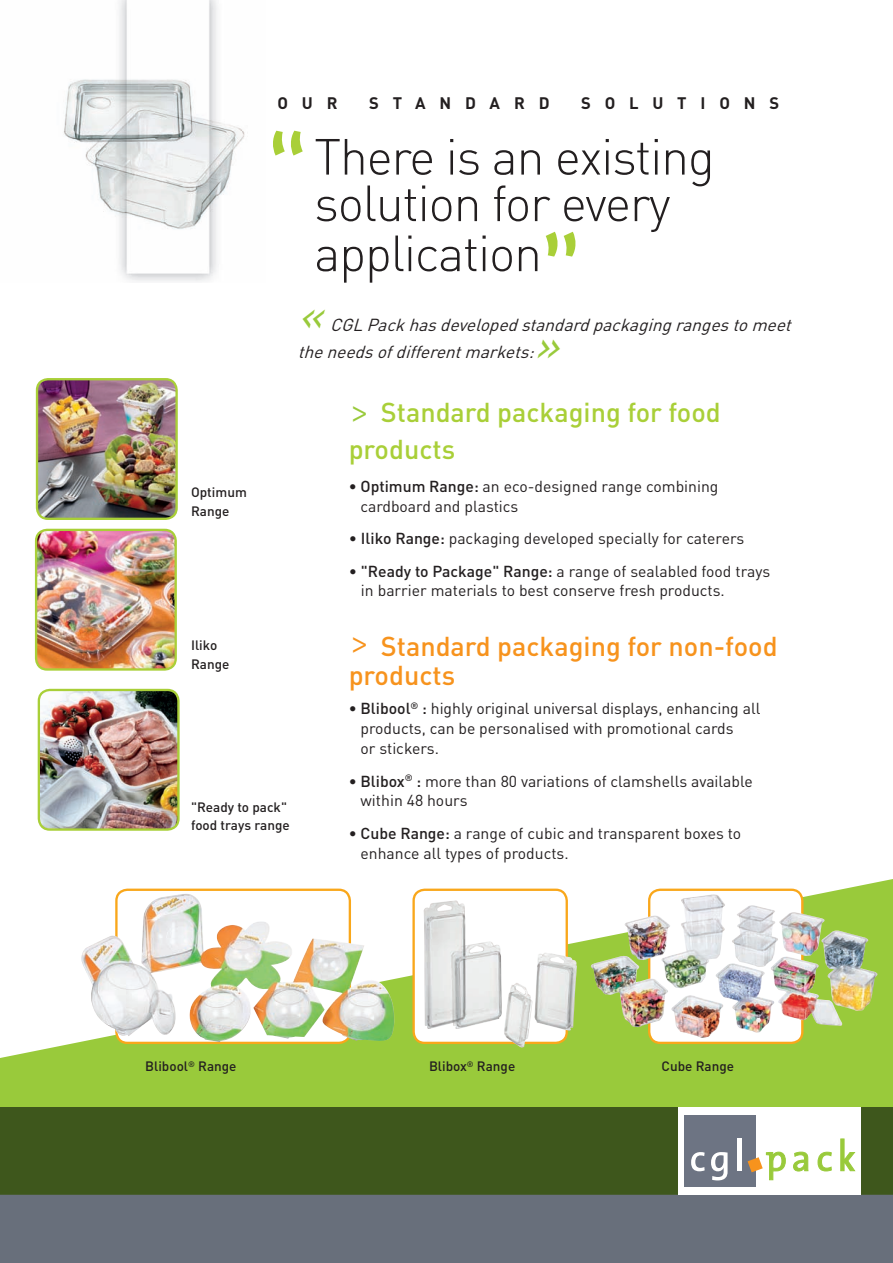
<style>
.page{position:relative;width:893px;height:1263px;background:#fff}
.page>*{position:absolute;margin:0;border:0;box-sizing:border-box;transform-origin:0 0}
.t1{font:500 97.5px "Bliss";color:#a9cf38}
.t2{font:300 49.95px/49.9px "DIN";letter-spacing:-.025em;color:#231f20}
.t3{font:italic 45px "DIN";color:#99ca3b}
.t4{font:500 27px/29px "DIN";color:#f7931d}
.t5{font:500 27px/37.3px "DIN";color:#a9cf38}
.t6{font:italic 17.25px/26.4px "DIN";color:#231f20}
.t7{font:700 16.5px "DIN";letter-spacing:.84em;color:#231f20}
.t8{font:15.75px/19.8px "DIN";color:#231f20}
.t9{font:500 13.5px/18.8px "DIN";color:#231f20}
.s1{font-weight:300;font-size:42px;color:#99ca3b}
.s2{font-weight:500}
.s3{font-weight:300;font-size:42px}
</style>
<div class="page">
<svg style="left:0;top:879px;width:893px;height:228px;fill:#99ca3b"></svg>
<img style="left:649px;top:890px;width:153px;height:153px;border-radius:11px">
<div style="left:648px;top:888px;width:155px;height:156px;border:2px solid #f9a71b;border-radius:11px"></div>
<svg style="left:414px;top:890px;width:153px;height:153px"></svg>
<div style="left:412px;top:888px;width:156px;height:156px;border:2px solid #f9a71b;border-radius:11px"></div>
<svg style="left:0;top:1107px;width:893px;height:156px;fill:#3e571c"></svg>
<img style="left:64px;top:0;width:181px;height:282px">
<img style="left:37px;top:531px;width:137px;height:137px">
<div style="left:35px;top:529px;width:142px;height:142px;border:2px solid #a9cf38;border-radius:11px"></div>
<img style="left:424px;top:900px;width:133px;height:129px">
<img style="left:39px;top:381px;width:136px;height:137px">
<div style="left:36px;top:378px;width:142px;height:142px;border:2px solid #a9cf38;border-radius:11px"></div>
<img style="left:39px;top:690px;width:138px;height:138px">
<div style="left:38px;top:689px;width:142px;height:142px;border:2px solid #a9cf38;border-radius:11px"></div>
<div style="left:115px;top:888px;width:236px;height:156px;border:2px solid #f9a71b;border-radius:11px"></div>
<img style="left:81px;top:894px;width:314px;height:148px">
<img style="left:661px;top:894px;width:130px;height:94px">
<div style="left:678px;top:1107px;width:183px;height:88px;background:#fff"></div>
<div style="left:684px;top:1115px;width:71px;height:71px;background:#6d7483"></div>
<svg style="left:691px;top:1152px;width:14px;height:19px"></svg>
<svg style="left:711px;top:1152px;width:17px;height:28px"></svg>
<hr style="left:737px;top:1138px;width:4px;height:33px;background:#fff">
<svg style="left:748px;top:1152px;width:38px;height:28px"></svg>
<svg style="left:793px;top:1151px;width:15px;height:20px"></svg>
<svg style="left:817px;top:1152px;width:15px;height:19px"></svg>
<svg style="left:840px;top:1138px;width:15px;height:33px"></svg>
<p class="t7" style="left:277px;top:93px;width:62px">OUR</p>
<p class="t7" style="left:369px;top:93px;width:89px">STAND</p>
<p class="t7" style="left:490px;top:93px;width:59px">ARD</p>
<p class="t7" style="left:581px;top:93px;width:200px">SOLUTION S</p>
<h1 class="t1" style="left:268px;top:118px;width:41px">‘‘</h1>
<h2 class="t2" style="left:314px;top:130px;width:402px">There is an existing</h2>
<h2 class="t2" style="left:314px;top:176px;width:358px">solution for every application</h2>
<h1 class="t1" style="left:580px;top:269px;width:41px;rotate:-180deg">‘‘</h1>
<h3 class="t3" style="left:298px;top:290px;width:41px">«</h3>
<p class="t6" style="left:298px;top:312px;width:500px;text-indent:33px">CGLPackhasdevelopedstandardpackagingrangestomeet theneedsofdifferentmarkets:</p>
<h3 class="t3" style="left:533px;top:319px;width:41px">»</h3>
<p class="t9" style="left:191px;top:482px;width:57px">Optimum<br>Range</p>
<p class="t9" style="left:191px;top:635px;width:40px">I liko<br>Range</p>
<p class="t9" style="left:191px;top:797px;width:100px">"Ready to pack" food trays range</p>
<h3 class="t5" style="left:349px;top:392px;width:374px"><span class="s1">&gt;</span> Standard packaging for food products</h3>
<p class="t8" style="left:361px;top:476px;width:359px;text-indent:-12px"><span class="s2">• Optimum Range:</span> an eco-designed range combining cardboard and plastics</p>
<p class="t8" style="left:349px;top:529px;width:397px">• <span class="s2">I liko Range:</span> packaging developed specially for caterers</p>
<p class="t8" style="left:361px;top:561px;width:411px;text-indent:-12px">• <span class="s2">"Ready to Package" Range:</span> a range of sealabled food trays in barrier materials to best conserve fresh products.</p>
<h3 class="t4" style="left:349px;top:631px;width:430px"><span class="s3">&gt;</span> Standard packaging for non-food products</h3>
<p class="t8" style="left:361px;top:699px;width:401px;text-indent:-12px"><span class="s2">• Blibool</span><sup>®</sup> <span class="s2">:</span> highly original universal displays, enhancing all products, can be personalised with promotional cards<br>or stickers.</p>
<p class="t8" style="left:361px;top:771px;width:394px;text-indent:-12px"><span class="s2">• Blibox</span><sup>®</sup> <span class="s2">:</span> more than 80 variations of clamshells available within 48 hours</p>
<p class="t8" style="left:361px;top:824px;width:382px;text-indent:-12px"><span class="s2">• Cube Range:</span> a range of cubic and transparent boxes to enhance all types of products.</p>
<p class="t9" style="left:145px;top:1056px;width:93px">Blibool<sup>®</sup> Range</p>
<p class="t9" style="left:429px;top:1056px;width:88px">Blibox<sup>®</sup> Range</p>
<p class="t9" style="left:661px;top:1056px;width:74px">Cube Range</p>
</div>
